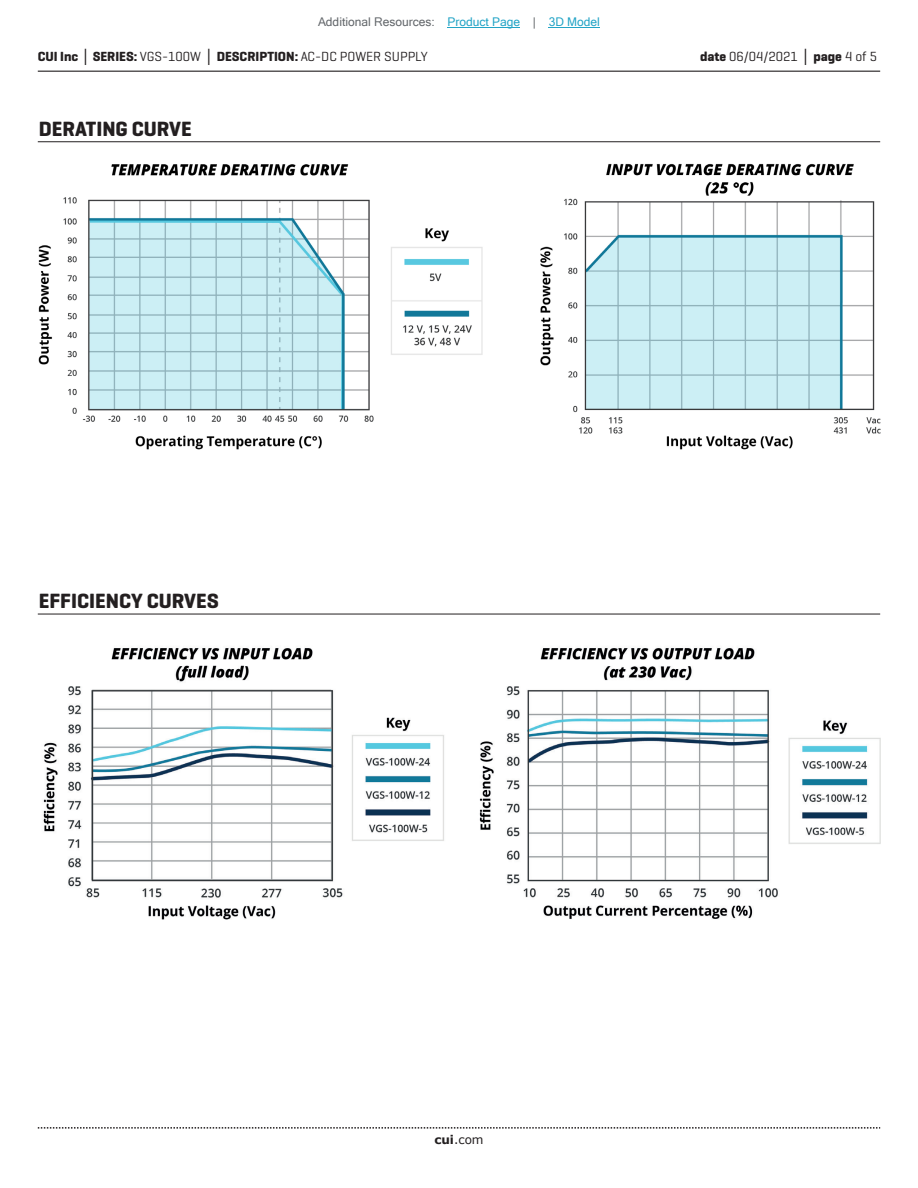
<style>
.page{position:relative;width:918px;height:1188px;background:#fff}
.page>*{position:absolute;margin:0;border:0;box-sizing:border-box;transform-origin:0 0}
.t1{font:700 21px "Geogrotesque";color:#231f20}
.t2{font:700 13.5px "Geogrotesque";color:#231f20}
.t3{font:13.5px "Geogrotesque";color:#231f20}
.t4{font:12px "Microsoft Sans Serif";color:#63676b}
.t5{font:12px "Verdana";color:#231f20}
.s1{color:#23a4c6}
.s2{font-family:"Verdana"}
.s3{font-weight:400}
.s4{font-weight:700}
.s5{font-family:"Verdana";font-weight:700}
</style>
<div class="page">
<hr style="left:38px;top:71px;width:842px;height:1px;background:#231f20">
<svg style="left:38px;top:1127px;width:842px;height:2px"></svg>
<hr style="left:38px;top:141px;width:842px;height:1px;background:#231f20">
<hr style="left:38px;top:614px;width:842px;height:1px;background:#231f20">
<img style="left:38px;top:163px;width:842px;height:286px">
<img style="left:43px;top:648px;width:837px;height:271px">
<hr style="left:448px;top:27px;width:72px;height:1px;background:#23a4c6">
<hr style="left:549px;top:27px;width:51px;height:1px;background:#23a4c6">
<p class="t4" style="left:318px;top:15px;width:283px">Additional Resources: <span class="s1">Product Page</span> | <span class="s1">3D Model</span></p>
<p class="t2" style="left:38px;top:48px;width:391px">CUI Inc <span class="s2">│</span> SERIES: <span class="s3">VGS-100W</span> <span class="s2">│</span> DESCRIPTION: <span class="s3">AC-DC POWER SUPPLY</span></p>
<p class="t3" style="left:700px;top:48px;width:179px"><span class="s4">date</span> 06/04/2021 <span class="s5">│</span> <span class="s4">page</span> 4 of 5</p>
<h1 class="t1" style="left:39px;top:116px;width:154px">DERATING CURVE</h1>
<h1 class="t1" style="left:39px;top:588px;width:181px">EFFICIENCY CURVES</h1>
<p class="t5" style="left:434px;top:1131px;width:51px"><span class="s4">cui</span>.com</p>
</div>
